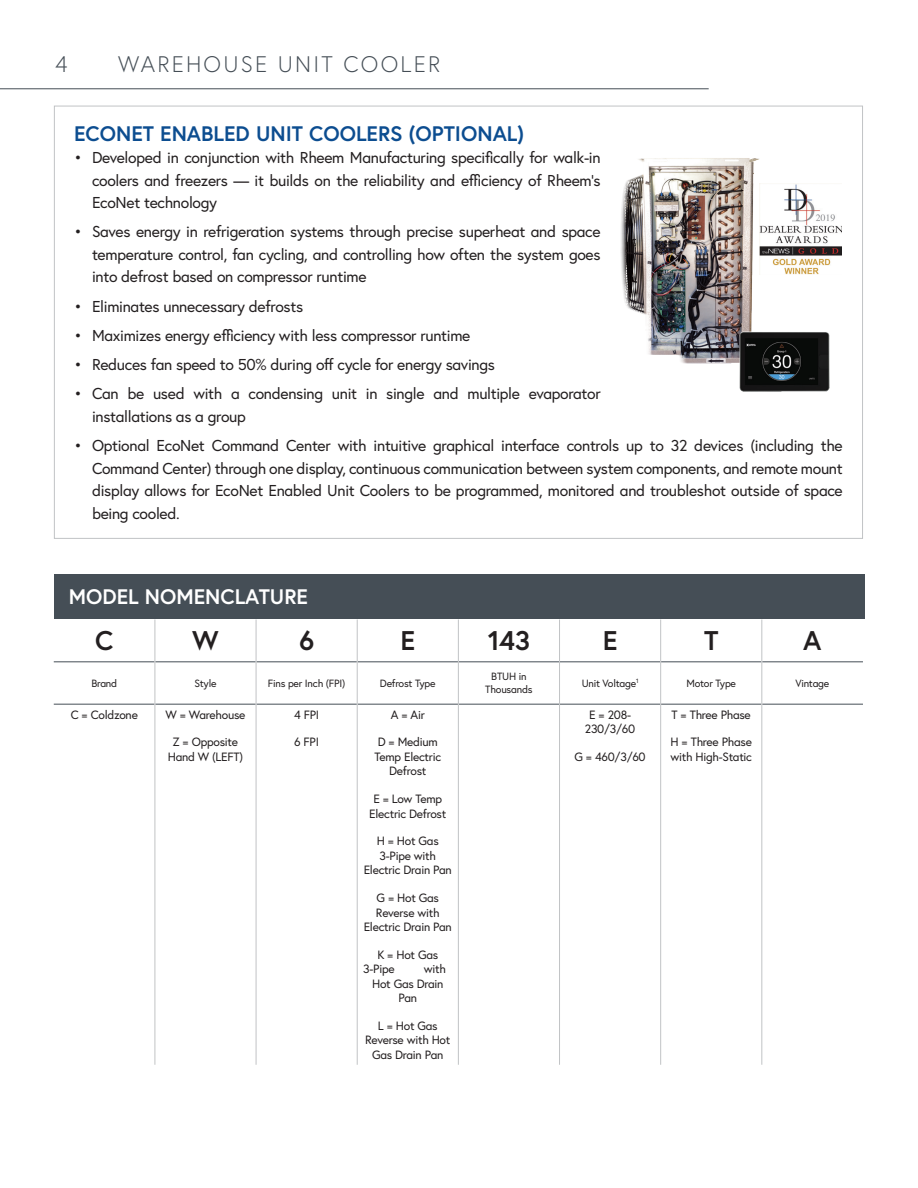
<style>
.page{position:relative;width:918px;height:1188px;background:#fff}
.page>*{position:absolute;margin:0;border:0;box-sizing:border-box;transform-origin:0 0}
.Nomenclature_Character_Header{font:700 27px "Europa";color:#231f20}
.t1{font:300 22.5px "Europa";letter-spacing:.1em;color:#454e56}
.Blue_All_Caps_Heading{font:700 21px "Europa";color:#0c4d90}
.Blue_All_Caps_Heading-2{font:700 21px "Europa";color:#fff}
.t2{font:15.75px/22.5px "Europa";letter-spacing:-.02em;color:#231f20;text-align:justify}
.Nomenclature_Body{font:12px/14.4px "Europa";letter-spacing:-.02em;color:#231f20;text-align:center}
.Nomenclature_Body-2{font:10.5px/12.6px "Europa";letter-spacing:-.02em;color:#231f20;text-align:center}
</style>
<div class="page">
<hr style="left:0;top:88px;width:709px;height:1px;background:#454e56">
<div style="left:54px;top:574px;width:810px;height:45px;background:#454e56"></div>
<hr style="left:54px;top:661px;width:101px;height:1px;background:#454e56">
<hr style="left:155px;top:661px;width:101px;height:1px;background:#454e56">
<hr style="left:256px;top:661px;width:101px;height:1px;background:#454e56">
<hr style="left:358px;top:661px;width:100px;height:1px;background:#454e56">
<hr style="left:459px;top:661px;width:100px;height:1px;background:#454e56">
<hr style="left:560px;top:661px;width:100px;height:1px;background:#454e56">
<hr style="left:661px;top:661px;width:100px;height:1px;background:#454e56">
<hr style="left:762px;top:661px;width:101px;height:1px;background:#454e56">
<hr style="left:54px;top:704px;width:101px;height:1px;background:#454e56">
<hr style="left:155px;top:704px;width:101px;height:1px;background:#454e56">
<hr style="left:256px;top:704px;width:101px;height:1px;background:#454e56">
<hr style="left:358px;top:704px;width:100px;height:1px;background:#454e56">
<hr style="left:459px;top:704px;width:100px;height:1px;background:#454e56">
<hr style="left:560px;top:704px;width:100px;height:1px;background:#454e56">
<hr style="left:661px;top:704px;width:100px;height:1px;background:#454e56">
<hr style="left:762px;top:704px;width:101px;height:1px;background:#454e56">
<hr style="left:155px;top:619px;width:1px;height:43px;background:#c1c3c5">
<hr style="left:256px;top:619px;width:1px;height:43px;background:#c1c3c5">
<hr style="left:357px;top:619px;width:1px;height:43px;background:#c1c3c5">
<hr style="left:458px;top:619px;width:1px;height:43px;background:#c1c3c5">
<hr style="left:559px;top:619px;width:1px;height:43px;background:#c1c3c5">
<hr style="left:660px;top:619px;width:1px;height:43px;background:#c1c3c5">
<hr style="left:761px;top:619px;width:1px;height:43px;background:#c1c3c5">
<hr style="left:155px;top:662px;width:1px;height:42px;background:#c1c3c5">
<hr style="left:256px;top:662px;width:1px;height:42px;background:#c1c3c5">
<hr style="left:357px;top:662px;width:1px;height:42px;background:#c1c3c5">
<hr style="left:458px;top:662px;width:1px;height:42px;background:#c1c3c5">
<hr style="left:559px;top:662px;width:1px;height:42px;background:#c1c3c5">
<hr style="left:660px;top:662px;width:1px;height:42px;background:#c1c3c5">
<hr style="left:761px;top:662px;width:1px;height:42px;background:#c1c3c5">
<hr style="left:155px;top:704px;width:1px;height:361px;background:#c1c3c5">
<hr style="left:256px;top:704px;width:1px;height:361px;background:#c1c3c5">
<hr style="left:357px;top:704px;width:1px;height:361px;background:#c1c3c5">
<hr style="left:458px;top:704px;width:1px;height:361px;background:#c1c3c5">
<hr style="left:559px;top:704px;width:1px;height:361px;background:#c1c3c5">
<hr style="left:660px;top:704px;width:1px;height:361px;background:#c1c3c5">
<hr style="left:761px;top:704px;width:1px;height:361px;background:#c1c3c5">
<img style="left:620px;top:158px;width:141px;height:206px">
<img style="left:760px;top:184px;width:82px;height:91px">
<img style="left:739px;top:332px;width:90px;height:59px">
<h2 class="t1" style="left:56px;top:50px;width:14px">4</h2>
<h2 class="t1" style="left:118px;top:50px;width:324px">WAREHOUSE UNIT COOLER</h2>
<p class="Blue_All_Caps_Heading" style="left:74px;top:119px;width:451px">ECONET ENABLED UNIT COOLERS (OPTIONAL)</p>
<p class="t2" style="left:92px;top:146px;width:510px;text-indent:-18px">• Developed in conjunction with Rheem Manufacturing specifically for walk-in coolers and freezers — it builds on the reliability and efficiency of Rheem’s EcoNet technology</p>
<p class="t2" style="left:92px;top:220px;width:510px;text-indent:-18px">• Saves energy in refrigeration systems through precise superheat and space temperature control, fan cycling, and controlling how often the system goes into defrost based on compressor runtime</p>
<p class="t2" style="left:74px;top:295px;width:230px">• Eliminates unnecessary defrosts</p>
<p class="t2" style="left:74px;top:324px;width:398px">• Maximizes energy efficiency with less compressor runtime</p>
<p class="t2" style="left:74px;top:353px;width:422px">• Reduces fan speed to 50% during off cycle for energy savings</p>
<p class="t2" style="left:92px;top:382px;width:510px;text-indent:-18px">• Can be used with a condensing unit in single and multiple evaporator installations as a group</p>
<p class="t2" style="left:92px;top:434px;width:752px;text-indent:-18px">• Optional EcoNet Command Center with intuitive graphical interface controls up to 32 devices (including the Command Center) through one display, continuous communication between system components, and remote mount display allows for EcoNet Enabled Unit Coolers to be programmed, monitored and troubleshot outside of space being cooled.</p>
<p class="Blue_All_Caps_Heading-2" style="left:69px;top:582px;width:241px">MODEL NOMENCLATURE</p>
<p class="Nomenclature_Character_Header" style="left:95px;top:622px;width:20px">C</p>
<p class="Nomenclature_Character_Header" style="left:192px;top:622px;width:28px">W</p>
<p class="Nomenclature_Character_Header" style="left:299px;top:622px;width:17px">6</p>
<p class="Nomenclature_Character_Header" style="left:400px;top:622px;width:16px">E</p>
<p class="Nomenclature_Character_Header" style="left:488px;top:622px;width:44px">143</p>
<p class="Nomenclature_Character_Header" style="left:603px;top:622px;width:16px">E</p>
<p class="Nomenclature_Character_Header" style="left:704px;top:622px;width:16px">T</p>
<p class="Nomenclature_Character_Header" style="left:803px;top:622px;width:20px">A</p>
<p class="Nomenclature_Body-2" style="left:91px;top:677px;width:27px">Brand</p>
<p class="Nomenclature_Body-2" style="left:194px;top:677px;width:24px">Style</p>
<p class="Nomenclature_Body-2" style="left:268px;top:677px;width:79px">Fins per Inch (FPI)</p>
<p class="Nomenclature_Body-2" style="left:380px;top:677px;width:57px">Defrost Type</p>
<p class="Nomenclature_Body-2" style="left:485px;top:670px;width:49px">BTUH in<br>Thousands</p>
<p class="Nomenclature_Body-2" style="left:582px;top:677px;width:58px">Unit Voltage<sup>1</sup></p>
<p class="Nomenclature_Body-2" style="left:686px;top:677px;width:51px">Motor Type</p>
<p class="Nomenclature_Body-2" style="left:795px;top:677px;width:35px">Vintage</p>
<p class="Nomenclature_Body" style="left:71px;top:707px;width:69px">C = Coldzone</p>
<p class="Nomenclature_Body" style="left:165px;top:707px;width:82px">W = Warehouse</p>
<p class="Nomenclature_Body" style="left:168px;top:735px;width:77px">Z = Opposite<br>Hand W (LEFT)</p>
<p class="Nomenclature_Body" style="left:672px;top:707px;width:81px">T = Three Phase</p>
<p class="Nomenclature_Body" style="left:670px;top:735px;width:83px;text-align:left">H = Three Phase with High-Static</p>
<p class="Nomenclature_Body" style="left:585px;top:707px;width:52px">E = 208-<br>230/3/60</p>
<p class="Nomenclature_Body" style="left:574px;top:749px;width:73px">G = 460/3/60</p>
<p class="Nomenclature_Body" style="left:294px;top:707px;width:27px">4 FPI</p>
<p class="Nomenclature_Body" style="left:294px;top:735px;width:26px">6 FPI</p>
<p class="Nomenclature_Body" style="left:391px;top:707px;width:35px">A = Air</p>
<p class="Nomenclature_Body" style="left:374px;top:735px;width:68px">D = Medium<br>Temp Electric<br>Defrost</p>
<p class="Nomenclature_Body" style="left:369px;top:792px;width:79px">E = Low Temp<br>Electric Defrost</p>
<p class="Nomenclature_Body" style="left:364px;top:834px;width:90px">H = Hot Gas<br>3-Pipe with<br>Electric Drain Pan</p>
<p class="Nomenclature_Body" style="left:364px;top:891px;width:90px">G = Hot Gas<br>Reverse with<br>Electric Drain Pan</p>
<p class="Nomenclature_Body" style="left:363px;top:947px;width:77px;text-align:left;text-indent:14px">K = Hot Gas<br>3-Pipe</p>
<p class="Nomenclature_Body" style="left:424px;top:962px;width:24px">with</p>
<p class="Nomenclature_Body" style="left:372px;top:976px;width:73px">Hot Gas Drain</p>
<p class="Nomenclature_Body" style="left:398px;top:990px;width:20px">Pan</p>
<p class="Nomenclature_Body" style="left:365px;top:1018px;width:87px">L = Hot Gas<br>Reverse with Hot<br>Gas Drain Pan</p>
</div>
